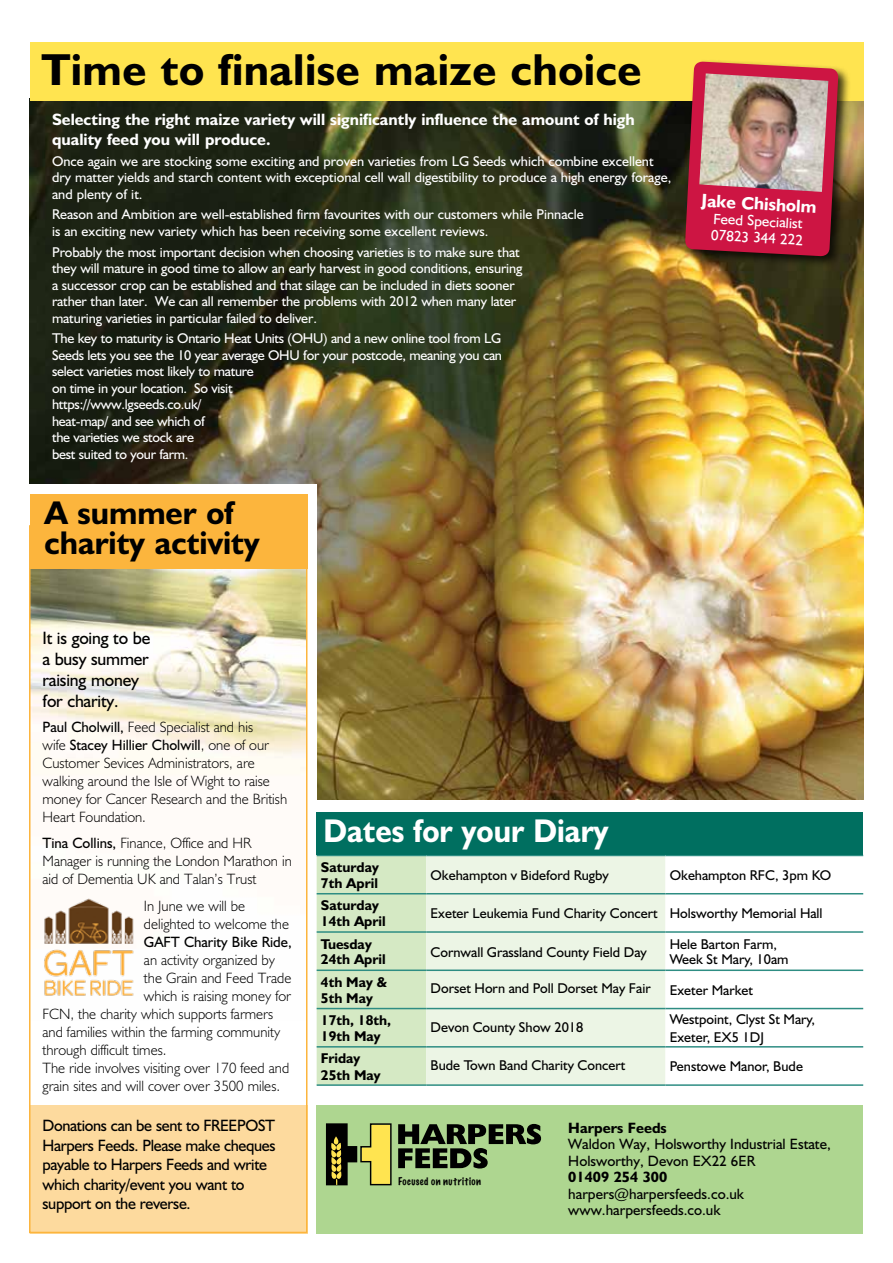
<style>
.page{position:relative;width:893px;height:1263px;background:#fff}
.page>*{position:absolute;margin:0;border:0;box-sizing:border-box;transform-origin:0 0}
.t1{font:700 45px "Humanist 521 BT";letter-spacing:.01em;color:#000}
.t2{font:700 33px/30px "Humanist 521 BT";color:#000}
.t3{font:700 33px "Humanist 521 BT";color:#fff;scale:.93 1}
.t4{font:18px/21px "Humanist 521 BT";letter-spacing:-.01em;color:#000}
.t5{font:700 18px "Humanist 521 BT";color:#fff}
.t6{font:16.5px/19.5px "Humanist 521 BT";letter-spacing:-.02em;color:#000}
.t7{font:700 16.5px/19.5px "Humanist 521 BT";color:#fff}
.t8{font:300 15px/18px "Humanist 521 BT";color:#000}
.t9{font:15px/16.5px "Humanist 521 BT";color:#000}
.t10{font:15px/16.5px "Humanist 521 BT";color:#fff}
.t11{font:700 15px "Humanist 521 BT";color:#000}
.t12{font:14.25px/16.5px "Humanist 521 BT";letter-spacing:-.01em;color:#fff}
.t13{font:14.25px/15.8px "Humanist 521 BT";color:#000}
.t14{font:700 14.25px/15.8px "Humanist 521 BT";color:#000}
.t15{font:100 10.05px "Marker Felt";letter-spacing:.05em;color:#000}
.s1{font-weight:400}
</style>
<div class="page">
<img style="left:30px;top:101px;width:833px;height:698px">
<div style="left:22px;top:485px;width:295px;height:778px;background:#fff"></div>
<img style="left:32px;top:568px;width:272px;height:207px">
<div style="left:30px;top:1105px;width:277px;height:128px;background:#fdda9e"></div>
<div style="left:317px;top:856px;width:109px;height:228px;background:#d5e9c4"></div>
<div style="left:426px;top:856px;width:239px;height:228px;background:#ecf5e5"></div>
<svg style="left:665px;top:856px;width:198px;height:192px"></svg>
<hr style="left:317px;top:855px;width:109px;height:1px;background:#2e8d83">
<hr style="left:426px;top:855px;width:239px;height:1px;background:#2e8d83">
<hr style="left:665px;top:855px;width:198px;height:1px;background:#2e8d83">
<hr style="left:317px;top:893px;width:109px;height:1px;background:#2e8d83">
<hr style="left:426px;top:893px;width:239px;height:1px;background:#2e8d83">
<hr style="left:665px;top:893px;width:198px;height:1px;background:#2e8d83">
<hr style="left:317px;top:931px;width:109px;height:2px;background:#2e8d83">
<hr style="left:426px;top:931px;width:239px;height:2px;background:#2e8d83">
<hr style="left:665px;top:931px;width:198px;height:2px;background:#2e8d83">
<hr style="left:317px;top:969px;width:109px;height:2px;background:#2e8d83">
<hr style="left:426px;top:969px;width:239px;height:2px;background:#2e8d83">
<hr style="left:665px;top:969px;width:198px;height:2px;background:#2e8d83">
<hr style="left:317px;top:1008px;width:109px;height:1px;background:#2e8d83">
<hr style="left:426px;top:1008px;width:239px;height:1px;background:#2e8d83">
<hr style="left:665px;top:1008px;width:198px;height:1px;background:#2e8d83">
<hr style="left:317px;top:1046px;width:109px;height:1px;background:#2e8d83">
<hr style="left:426px;top:1046px;width:239px;height:1px;background:#2e8d83">
<hr style="left:665px;top:1046px;width:198px;height:1px;background:#2e8d83">
<hr style="left:317px;top:1084px;width:109px;height:2px;background:#2e8d83">
<hr style="left:426px;top:1084px;width:239px;height:2px;background:#2e8d83">
<hr style="left:665px;top:1084px;width:198px;height:2px;background:#2e8d83">
<div style="left:317px;top:812px;width:546px;height:43px;background:#006f60"></div>
<div style="left:30px;top:494px;width:277px;height:74px;background:#fcb53d"></div>
<div style="left:30px;top:43px;width:833px;height:58px;background:#ffe450"></div>
<div style="left:316px;top:1105px;width:547px;height:128px;background:#aed690"></div>
<svg style="left:326px;top:1123px;width:66px;height:62px"></svg>
<svg style="left:398px;top:1124px;width:143px;height:44px"></svg>
<img style="left:44px;top:898px;width:90px;height:98px">
<div style="left:683px;top:59px;width:168px;height:210px;background:#000;opacity:.75"></div>
<svg style="left:684px;top:61px;width:155px;height:196px;background:#b6243c"></svg>
<img style="left:699px;top:73px;width:129px;height:119px">
<h1 class="t1" style="left:41px;top:42px;width:601px">Time to finalise maize choice</h1>
<p class="t7" style="left:52px;top:110px;width:584px">Selecting the right maize variety will significantly influence the amount of high quality feed you will produce.</p>
<p class="t12" style="left:52px;top:152px;width:621px">Once again we are stocking some exciting and proven varieties from LG Seeds which combine excellent dry matter yields and starch content with exceptional cell wall digestibility to produce a high energy forage, and plenty of it.</p>
<p class="t12" style="left:52px;top:206px;width:533px">Reason and Ambition are well-established firm favourites with our customers while Pinnacle is an exciting new variety which has been receiving some excellent reviews.</p>
<p class="t12" style="left:52px;top:243px;width:472px">Probably the most important decision when choosing varieties is to make sure that they will mature in good time to allow an early harvest in good conditions, ensuring a successor crop can be established and that silage can be included in diets sooner rather than later. We can all remember the problems with 2012 when many later maturing varieties in particular failed to deliver.</p>
<p class="t12" style="left:52px;top:330px;width:451px">The key to maturity is Ontario Heat Units (OHU) and a new online tool from LG Seeds lets you see the 10 year average OHU for your postcode, meaning you can select varieties most likely to mature<br>on time in your location. So visit<br>https://www.lgseeds.co.uk/<br>heat-map/ and see which of<br>the varieties we stock are<br>best suited to your farm.</p>
<h2 class="t2" style="left:44px;top:497px;width:217px">A summer of charity activity</h2>
<p class="t5" style="left:702px;top:189px;width:117px;rotate:3deg">Jake Chisholm</p>
<p class="t10" style="left:712px;top:210px;width:94px;rotate:3deg">Feed Specialist<br>07823 344 222</p>
<p class="t4" style="left:43px;top:627px;width:109px">It is going to be a busy summer raising money for charity.</p>
<p class="t8" style="left:43px;top:717px;width:246px"><span class="s1">Paul Cholwill,</span> Feed Specialist and his<br>wife <span class="s1">Stacey Hillier Cholwill</span>, one of our Customer Sevices Administrators, are walking around the Isle of Wight to raise money for Cancer Research and the British Heart Foundation.</p>
<p class="t8" style="left:43px;top:834px;width:251px"><span class="s1">Tina Collins,</span> Finance, Office and HR<br>Manager is running the London Marathon in aid of Dementia UK and Talan’s Trust</p>
<p class="t8" style="left:144px;top:896px;width:147px">In June we will be delighted to welcome the</p>
<p class="t9" style="left:144px;top:933px;width:149px">GAFT Charity Bike Ride,</p>
<p class="t8" style="left:144px;top:950px;width:133px">an activity organized by</p>
<p class="t8" style="left:144px;top:968px;width:149px">the Grain and Feed Trade</p>
<p class="t8" style="left:144px;top:986px;width:149px">which is raising money for</p>
<p class="t8" style="left:43px;top:1004px;width:232px">FCN, the charity which supports farmers</p>
<p class="t8" style="left:43px;top:1022px;width:239px">and families within the farming community</p>
<p class="t8" style="left:43px;top:1040px;width:125px">through difficult times.</p>
<p class="t8" style="left:43px;top:1058px;width:248px">The ride involves visiting over 170 feed and</p>
<p class="t8" style="left:43px;top:1076px;width:239px">grain sites and will cover over 3500 miles.</p>
<p class="t6" style="left:43px;top:1116px;width:235px">Donations can be sent to FREEPOST<br>Harpers Feeds. Please make cheques payable to Harpers Feeds and write which charity/event you want to support on the reverse.</p>
<h2 class="t3" style="left:324px;top:810px;width:308px">Dates for your Diary</h2>
<p class="t14" style="left:321px;top:859px;width:59px">Saturday<br>7th April</p>
<p class="t13" style="left:431px;top:867px;width:180px">Okehampton v Bideford Rugby</p>
<p class="t13" style="left:670px;top:867px;width:163px">Okehampton RFC, 3pm KO</p>
<p class="t14" style="left:321px;top:897px;width:66px">Saturday<br>14th April</p>
<p class="t13" style="left:431px;top:905px;width:394px">Exeter Leukemia Fund Charity Concert Holsworthy Memorial Hall</p>
<p class="t14" style="left:321px;top:936px;width:66px">Tuesday<br>24th April</p>
<p class="t13" style="left:431px;top:943px;width:218px">Cornwall Grassland County Field Day</p>
<p class="t13" style="left:670px;top:936px;width:120px">Hele Barton Farm,<br>Week St Mary, 10am</p>
<p class="t14" style="left:321px;top:973px;width:68px;line-height:16.5px">4th May &amp;<br>5th May</p>
<p class="t13" style="left:431px;top:980px;width:222px">Dorset Horn and Poll Dorset May Fair</p>
<p class="t13" style="left:670px;top:982px;width:85px">Exeter Market</p>
<p class="t14" style="left:321px;top:1011px;width:72px;line-height:16.5px">17th, 18th,<br>19th May</p>
<p class="t13" style="left:431px;top:1018px;width:154px">Devon County Show 2018</p>
<p class="t13" style="left:670px;top:1010px;width:147px;line-height:18px">Westpoint, Clyst St Mary,<br>Exeter, EX5 1DJ</p>
<p class="t14" style="left:321px;top:1050px;width:61px;line-height:16.5px">Friday<br>25th May</p>
<p class="t13" style="left:431px;top:1057px;width:196px">Bude Town Band Charity Concert</p>
<p class="t13" style="left:670px;top:1058px;width:135px">Penstowe Manor, Bude</p>
<p class="t15" style="left:398px;top:1174px;width:84px">Focused on nutrition</p>
<p class="t11" style="left:568px;top:1118px;width:100px">Harpers Feeds</p>
<p class="t9" style="left:568px;top:1135px;width:264px">Waldon Way, Holsworthy Industrial Estate,<br>Holsworthy, Devon EX22 6ER</p>
<p class="t11" style="left:568px;top:1168px;width:100px">01409 254 300</p>
<p class="t9" style="left:568px;top:1185px;width:177px">harpers@harpersfeeds.co.uk www.harpersfeeds.co.uk</p>
</div>
